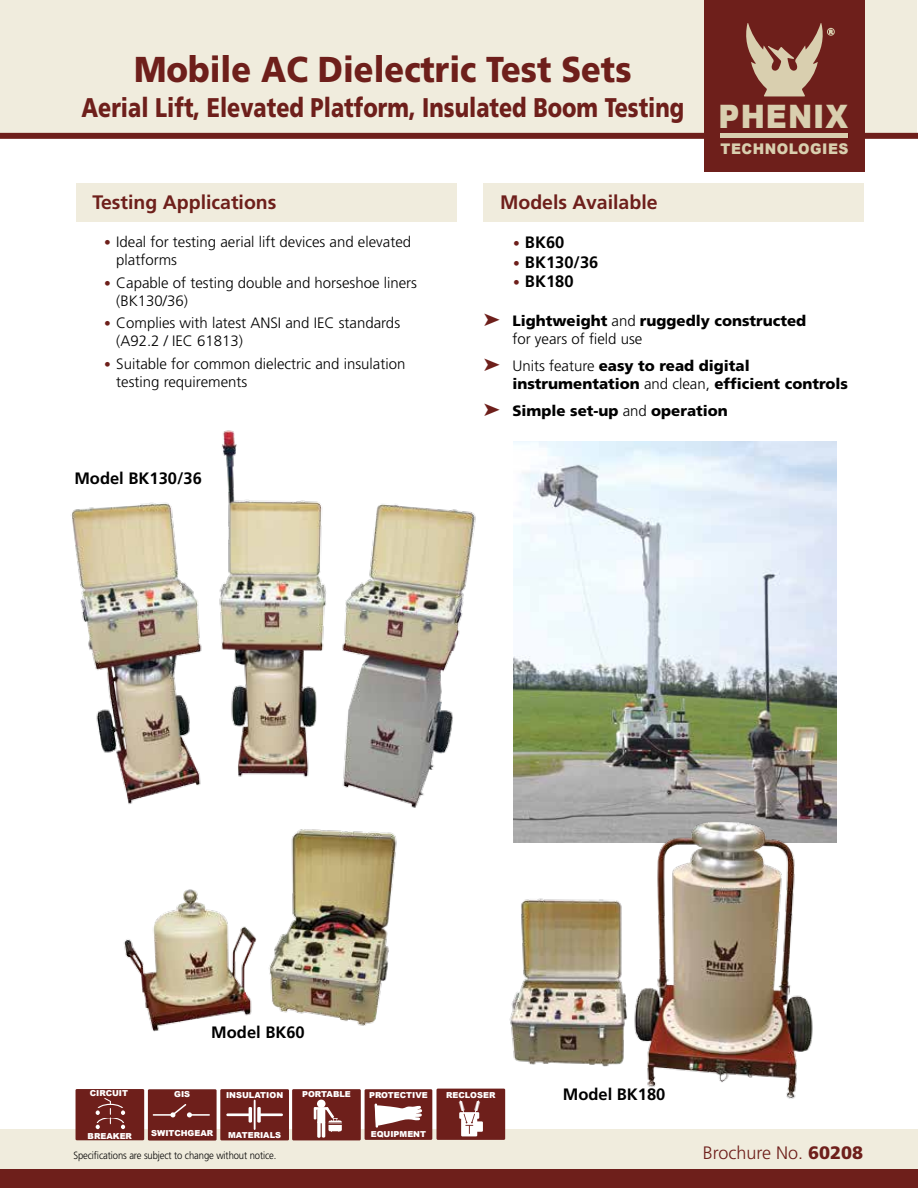
<style>
.page{position:relative;width:918px;height:1188px;background:#fff}
.page>*{position:absolute;margin:0;border:0;box-sizing:border-box;transform-origin:0 0}
.t1{font:900 36px "Frutiger";color:#6e1f1b;scale:.9 1}
.t2{font:900 32.4px "Arial";letter-spacing:.035em;color:#d9cfaf;scale:.9 1}
.t3{font:900 27px "Frutiger";color:#6e1f1b;scale:.8 1}
.t4{font:700 19.5px "Frutiger";color:#6e1f1b}
.t5{font:300 18px "Frutiger";color:#6e1f1b}
.t6{font:700 16.5px "Frutiger";color:#000}
.t7{font:300 15px/18px "Frutiger";color:#000}
.t8{font:900 15px/18px "Frutiger";color:#000}
.t9{font:900 14.7px "Arial";letter-spacing:.035em;color:#d9cfaf;scale:.94 1}
.t10{font:300 10.5px "Frutiger";letter-spacing:-.01em;color:#000;scale:.9 1}
.t11{font:900 8.25px "Arial";color:#fff}
.s1{font-size:13.5px;color:#6e1f1b}
.s2{color:#6e1f1b}
.s3{font-weight:300}
.s4{font-weight:900}
</style>
<div class="page">
<img style="left:513px;top:441px;width:324px;height:351px">
<div style="left:1px;top:1px;width:916px;height:132px;background:#f0ecdd"></div>
<div style="left:0;top:133px;width:918px;height:6px;background:#6e1f1b"></div>
<div style="left:0;top:1130px;width:918px;height:46px;background:#f0ecdd"></div>
<div style="left:0;top:1170px;width:918px;height:18px;background:#6e1f1b"></div>
<div style="left:76px;top:183px;width:380px;height:39px;background:#f0ecdd"></div>
<div style="left:484px;top:183px;width:380px;height:39px;background:#f0ecdd"></div>
<div style="left:704px;top:0;width:161px;height:172px;background:#6e1f1b"></div>
<div style="left:827px;top:28px;width:8px;height:8px;border:1px solid #d9cfaf;border-radius:50%"></div>
<svg style="left:746px;top:23px;width:87px;height:73px"></svg>
<hr style="left:721px;top:134px;width:127px;height:4px;background:#d9cfaf">
<div style="left:148px;top:1089px;width:69px;height:52px;background:#6e1f1b"></div>
<hr style="left:153px;top:1114px;width:21px;height:2px;background:#fff">
<svg style="left:170px;top:1104px;width:22px;height:13px"></svg>
<hr style="left:188px;top:1114px;width:22px;height:2px;background:#fff">
<div style="left:220px;top:1089px;width:69px;height:51px;background:#6e1f1b"></div>
<hr style="left:226px;top:1113px;width:25px;height:3px;background:#fff">
<hr style="left:249px;top:1107px;width:3px;height:16px;background:#fff">
<hr style="left:258px;top:1113px;width:25px;height:3px;background:#fff">
<svg style="left:257px;top:1107px;width:4px;height:16px"></svg>
<hr style="left:254px;top:1100px;width:2px;height:30px;background:#fff">
<div style="left:292px;top:1089px;width:69px;height:51px;background:#6e1f1b"></div>
<svg style="left:317px;top:1121px;width:4px;height:17px"></svg>
<hr style="left:322px;top:1121px;width:3px;height:17px;background:#fff">
<svg style="left:314px;top:1110px;width:2px;height:9px"></svg>
<div style="left:317px;top:1109px;width:8px;height:14px;background:#fff"></div>
<hr style="left:314px;top:1107px;width:14px;height:3px;background:#fff">
<div style="left:317px;top:1100px;width:9px;height:8px;background:#fff;border-radius:50%"></div>
<svg style="left:325px;top:1107px;width:17px;height:25px"></svg>
<div style="left:365px;top:1089px;width:67px;height:51px;background:#6e1f1b"></div>
<svg style="left:375px;top:1104px;width:47px;height:24px"></svg>
<div style="left:437px;top:1089px;width:68px;height:51px;background:#6e1f1b"></div>
<div style="left:461px;top:1114px;width:16px;height:22px;background:#fff"></div>
<div style="left:476px;top:1121px;width:7px;height:11px;background:#fff"></div>
<svg style="left:459px;top:1100px;width:21px;height:34px"></svg>
<div style="left:76px;top:1089px;width:68px;height:51px;background:#6e1f1b"></div>
<div style="left:96px;top:1104px;width:28px;height:13px;border:1px solid #fff;border-radius:50%"></div>
<div style="left:96px;top:1117px;width:28px;height:14px;border:1px solid #fff;border-radius:50%"></div>
<div style="left:93px;top:1108px;width:35px;height:9px;background:#6e1f1b"></div>
<div style="left:91px;top:1123px;width:36px;height:9px;background:#6e1f1b"></div>
<svg style="left:121px;top:1125px;width:4px;height:4px"></svg>
<svg style="left:121px;top:1110px;width:4px;height:5px"></svg>
<svg style="left:96px;top:1098px;width:15px;height:31px"></svg>
<img style="left:71px;top:430px;width:405px;height:378px">
<img style="left:477px;top:792px;width:360px;height:317px">
<img style="left:124px;top:829px;width:273px;height:203px">
<h1 class="t1" style="left:134px;top:48px;width:554px">Mobile AC Dielectric Test Sets</h1>
<h3 class="t3" style="left:81px;top:91px;width:755px">Aerial Lift, Elevated Platform, Insulated Boom Testing</h3>
<h2 class="t2" style="left:719px;top:93px;width:146px">PHENIX</h2>
<p class="t9" style="left:721px;top:138px;width:138px">TECHNOLOGIES</p>
<h3 class="t4" style="left:92px;top:191px;width:186px">Testing Applications</h3>
<h3 class="t4" style="left:500px;top:191px;width:159px">Models Available</h3>
<p class="t6" style="left:513px;top:233px;width:53px"><span class="s1">•</span> BK60</p>
<p class="t6" style="left:513px;top:252px;width:87px"><span class="s1">•</span> BK130/36</p>
<p class="t6" style="left:513px;top:272px;width:62px"><span class="s1">•</span> BK180</p>
<p class="t7" style="left:116px;top:233px;width:296px;text-indent:-12px"><span class="s1">•</span> Ideal for testing aerial lift devices and elevated platforms</p>
<p class="t7" style="left:116px;top:273px;width:302px;text-indent:-12px"><span class="s1">•</span> Capable of testing double and horseshoe liners (BK130/36)</p>
<p class="t7" style="left:116px;top:314px;width:285px;text-indent:-12px"><span class="s1">•</span> Complies with latest ANSI and IEC standards (A92.2 / IEC 61813)</p>
<p class="t7" style="left:116px;top:354px;width:291px;text-indent:-12px"><span class="s1">•</span> Suitable for common dielectric and insulation testing requirements</p>
<p class="t8" style="left:512px;top:312px;width:295px;text-indent:-29px"><span class="s2">➤</span> Lightweight <span class="s3">and</span> ruggedly constructed <span class="s3">for years of field use</span></p>
<p class="t8" style="left:512px;top:357px;width:337px;text-indent:-29px"><span class="s2">➤</span> <span class="s3">Units feature</span> easy to read digital instrumentation <span class="s3">and clean,</span> efficient controls</p>
<p class="t8" style="left:484px;top:402px;width:246px"><span class="s2">➤</span> Simple set-up <span class="s3">and</span> operation</p>
<p class="t6" style="left:74px;top:469px;width:129px">Model BK130/36</p>
<p class="t6" style="left:211px;top:1022px;width:95px">Model BK60</p>
<p class="t11" style="left:90px;top:1089px;width:40px">CIRCUIT</p>
<p class="t11" style="left:446px;top:1090px;width:51px">RECLOSER</p>
<p class="t11" style="left:88px;top:1131px;width:46px">BREAKER</p>
<p class="t11" style="left:302px;top:1090px;width:50px">PORTABLE</p>
<p class="t11" style="left:369px;top:1091px;width:60px">PROTECTIVE</p>
<p class="t11" style="left:371px;top:1129px;width:57px">EQUIPMENT</p>
<p class="t11" style="left:174px;top:1090px;width:18px">GIS</p>
<p class="t11" style="left:151px;top:1129px;width:63px">SWITCHGEAR</p>
<p class="t11" style="left:226px;top:1091px;width:59px">INSULATION</p>
<p class="t11" style="left:228px;top:1130px;width:55px">MATERIALS</p>
<p class="t6" style="left:563px;top:1084px;width:104px">Model BK180</p>
<p class="t10" style="left:73px;top:1149px;width:227px">Specifications are subject to change without notice.</p>
<p class="t5" style="left:703px;top:1142px;width:162px">Brochure No. <span class="s4">60208</span></p>
</div>
